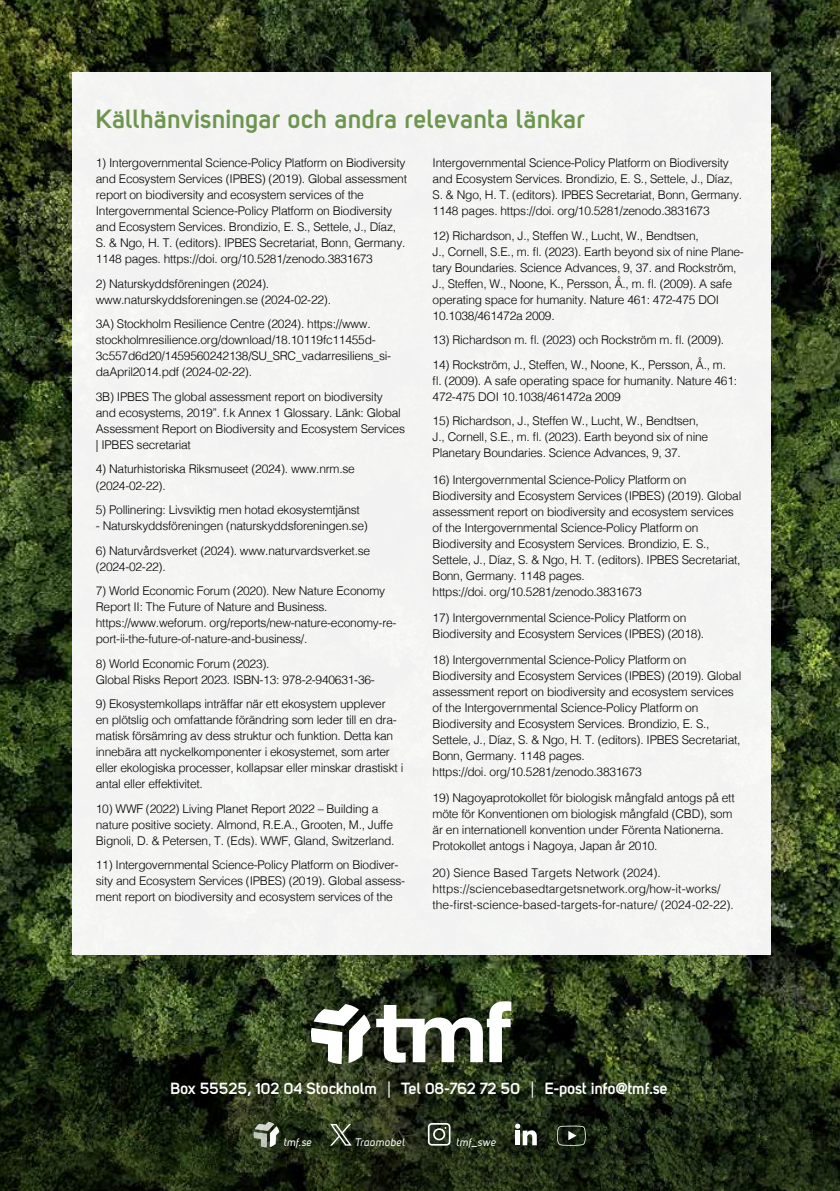
<style>
.page{position:relative;width:840px;height:1191px;background:#fff}
.page>*{position:absolute;margin:0;border:0;box-sizing:border-box;transform-origin:0 0}
.t1{font:700 26px "Uni Sans Semi";letter-spacing:.01em;color:#6c954d}
.t2{font:700 16px "Uni Sans Semi";color:#fff}
.t3{font:300 12px/16px "Helvetica";letter-spacing:-.02em;color:#000}
.t4{font:300 12px/16px "Helvetica";color:#000}
.t5{font:10.8px "Uni Sans Regular Italic";letter-spacing:.02em;color:#fff}
.s1{font-family:"Helvetica"}
</style>
<div class="page">
<img style="left:0;top:0;width:839px;height:958px">
<svg style="left:0;top:958px;width:839px;height:233px;background:#222f15"></svg>
<div style="left:72px;top:72px;width:697px;height:882px;background:#f4f5f3"></div>
<svg style="left:311px;top:1004px;width:59px;height:60px"></svg>
<svg style="left:376px;top:1001px;width:135px;height:61px"></svg>
<svg style="left:253px;top:1121px;width:26px;height:26px"></svg>
<svg style="left:330px;top:1124px;width:21px;height:21px"></svg>
<svg style="left:514px;top:1123px;width:22px;height:22px"></svg>
<svg style="left:557px;top:1125px;width:28px;height:20px"></svg>
<svg style="left:427px;top:1122px;width:24px;height:24px"></svg>
<h1 class="t1" style="left:96px;top:104px;width:490px">Källhänvisningar och andra relevanta länkar</h1>
<p class="t3" style="left:96px;top:154px;width:312px">1) Intergovernmental Science-Policy Platform on Biodiversity and Ecosystem Services (IPBES) (2019). Global assessment report on biodiversity and ecosystem services of the Intergovernmental Science-Policy Platform on Biodiversity and Ecosystem Services. Brondizio, E. S., Settele, J., Díaz, S. &amp; Ngo, H. T. (editors). IPBES Secretariat, Bonn, Germany.<br>1148 pages. https://doi. org/10.5281/zenodo.3831673</p>
<p class="t3" style="left:96px;top:275px;width:236px">2) Naturskyddsföreningen (2024). www.naturskyddsforeningen.se (2024-02-22).</p>
<p class="t3" style="left:96px;top:315px;width:297px">3A) Stockholm Resilience Centre (2024). https://www. stockholmresilience.org/download/18.10119fc11455d-3c557d6d20/1459560242138/SU_SRC_vadarresiliens_si&shy;daApril2014.pdf (2024-02-22).</p>
<p class="t3" style="left:96px;top:388px;width:310px">3B) IPBES The global assessment report on biodiversity and ecosystems, 2019”. f.k Annex 1 Glossary. Länk: Global Assessment Report on Biodiversity and Ecosystem Services | IPBES secretariat</p>
<p class="t3" style="left:96px;top:460px;width:260px">4) Naturhistoriska Riksmuseet (2024). www.nrm.se (2024-02-22).</p>
<p class="t3" style="left:96px;top:501px;width:265px">5) Pollinering: Livsviktig men hotad ekosystemtjänst</p>
<p class="t3" style="left:96px;top:517px;width:273px">- Naturskyddsföreningen (naturskyddsforeningen.se)</p>
<p class="t3" style="left:96px;top:541px;width:276px">6) Naturvårdsverket (2024). www.naturvardsverket.se (2024-02-22).</p>
<p class="t3" style="left:96px;top:582px;width:302px">7) World Economic Forum (2020). New Nature Economy Report II: The Future of Nature and Business. https://www.weforum. org/reports/new-nature-economy-re&shy;port-ii-the-future-of-nature-and-business/.</p>
<p class="t3" style="left:96px;top:654px;width:280px">8) World Economic Forum (2023).<br>Global Risks Report 2023. ISBN-13: 978-2-940631-36-</p>
<p class="t3" style="left:96px;top:695px;width:309px">9) Ekosystemkollaps inträffar när ett ekosystem upplever<br>en plötslig och omfattande förändring som leder till en dra&shy;matisk försämring av dess struktur och funktion. Detta kan innebära att nyckelkomponenter i ekosystemet, som arter eller ekologiska processer, kollapsar eller minskar drastiskt i antal eller effektivitet.</p>
<p class="t3" style="left:96px;top:799px;width:300px">10) WWF (2022) Living Planet Report 2022 – Building a nature positive society. Almond, R.E.A., Grooten, M., Juffe<br>Bignoli, D. &amp; Petersen, T. (Eds). WWF, Gland, Switzerland.</p>
<p class="t3" style="left:96px;top:856px;width:311px">11) Intergovernmental Science-Policy Platform on Biodiver&shy;sity and Ecosystem Services (IPBES) (2019). Global assess&shy;ment report on biodiversity and ecosystem services of the</p>
<p class="t3" style="left:432px;top:154px;width:311px">Intergovernmental Science-Policy Platform on Biodiversity and Ecosystem Services. Brondizio, E. S., Settele, J., Díaz, S. &amp; Ngo, H. T. (editors). IPBES Secretariat, Bonn, Germany.<br>1148 pages. https://doi. org/10.5281/zenodo.3831673</p>
<p class="t3" style="left:432px;top:227px;width:312px">12) Richardson, J., Steffen W., Lucht, W., Bendtsen,<br>J., Cornell, S.E., m. fl. (2023). Earth beyond six of nine Plane&shy;tary Boundaries. Science Advances, 9, 37. and Rockström, J., Steffen, W., Noone, K., Persson, Å., m. fl. (2009). A safe operating space for humanity. Nature 461: 472-475 DOI 10.1038/461472a 2009.</p>
<p class="t3" style="left:432px;top:331px;width:293px">13) Richardson m. fl. (2023) och Rockström m. fl. (2009).</p>
<p class="t3" style="left:432px;top:356px;width:306px">14) Rockström, J., Steffen, W., Noone, K., Persson, Å., m. fl. (2009). A safe operating space for humanity. Nature 461:<br>472-475 DOI 10.1038/461472a 2009</p>
<p class="t3" style="left:432px;top:412px;width:277px">15) Richardson, J., Steffen W., Lucht, W., Bendtsen,<br>J., Cornell, S.E., m. fl. (2023). Earth beyond six of nine<br>Planetary Boundaries. Science Advances, 9, 37.</p>
<p class="t3" style="left:432px;top:470px;width:310px">16) Intergovernmental Science-Policy Platform on Biodiversity and Ecosystem Services (IPBES) (2019). Global assessment report on biodiversity and ecosystem services of the Intergovernmental Science-Policy Platform on Biodiversity and Ecosystem Services. Brondizio, E. S., Settele, J., Díaz, S. &amp; Ngo, H. T. (editors). IPBES Secretariat, Bonn, Germany. 1148 pages.<br>https://doi. org/10.5281/zenodo.3831673</p>
<p class="t3" style="left:432px;top:609px;width:273px">17) Intergovernmental Science-Policy Platform on<br>Biodiversity and Ecosystem Services (IPBES) (2018).</p>
<p class="t3" style="left:432px;top:651px;width:310px">18) Intergovernmental Science-Policy Platform on Biodiversity and Ecosystem Services (IPBES) (2019). Global assessment report on biodiversity and ecosystem services of the Intergovernmental Science-Policy Platform on Biodiversity and Ecosystem Services. Brondizio, E. S., Settele, J., Díaz, S. &amp; Ngo, H. T. (editors). IPBES Secretariat, Bonn, Germany. 1148 pages.<br>https://doi. org/10.5281/zenodo.3831673</p>
<p class="t3" style="left:432px;top:789px;width:303px">19) Nagoyaprotokollet för biologisk mångfald antogs på ett möte för Konventionen om biologisk mångfald (CBD), som är en internationell konvention under Förenta Nationerna.<br>Protokollet antogs i Nagoya, Japan år 2010.</p>
<p class="t4" style="left:432px;top:863px;width:302px">20) Sience Based Targets Network (2024). https://sciencebasedtargetsnetwork.org/how-it-works/ the-first-science-based-targets-for-nature/ (2024-02-22).</p>
<h2 class="t2" style="left:170px;top:1079px;width:498px">Box 55525, 102 04 Stockholm <span class="s1">│</span> Tel 08-762 72 50 <span class="s1">│</span> E-post info@tmf.se</h2>
<p class="t5" style="left:283px;top:1135px;width:30px">tmf.se</p>
<p class="t5" style="left:354px;top:1135px;width:51px">Traomobel</p>
<p class="t5" style="left:456px;top:1135px;width:41px">tmf_swe</p>
</div>
